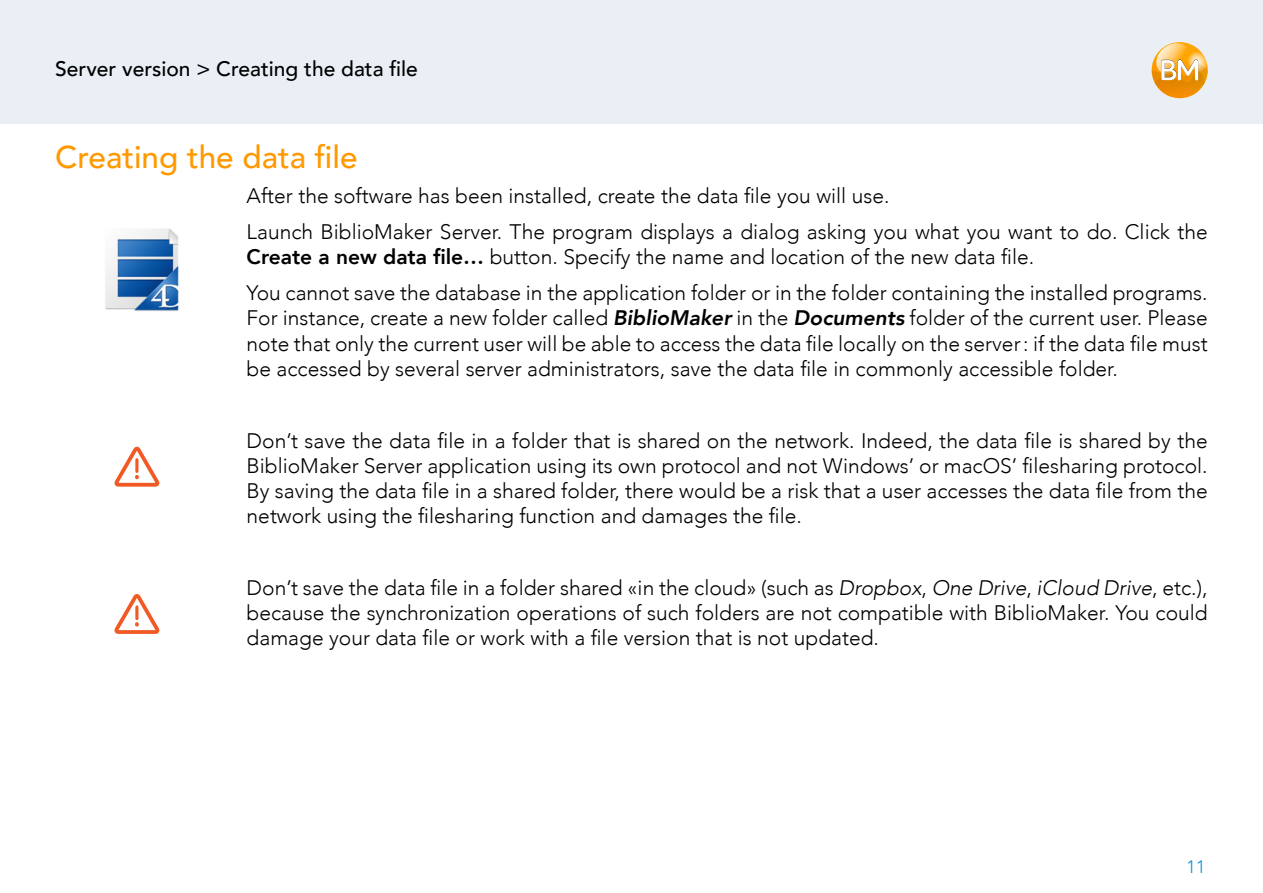
<style>
.page{position:relative;width:1263px;height:893px;background:#fff}
.page>*{position:absolute;margin:0;border:0;box-sizing:border-box;transform-origin:0 0}
.t1{font:500 31.5px "Avenir";color:#f90}
.t2{font:300 21px/25.2px "Avenir";color:#000;text-align:justify}
.t3{font:500 21px "Avenir";color:#000}
.t4{font:300 18px "Avenir";color:#0091d8}
.s1{font-weight:800}
.s2{font-weight:800;font-style:italic}
.s3{font-style:italic}
</style>
<div class="page">
<div style="left:0;top:0;width:1263px;height:123px;background:#e9eff5"></div>
<svg style="left:1152px;top:43px;width:56px;height:55px"></svg>
<img style="left:105px;top:229px;width:74px;height:82px">
<svg style="left:115px;top:446px;width:45px;height:41px"></svg>
<svg style="left:115px;top:594px;width:45px;height:40px"></svg>
<p class="t3" style="left:55px;top:51px;width:364px">Server version &gt; Creating the data file</p>
<h1 class="t1" style="left:55px;top:129px;width:304px">Creating the data file</h1>
<p class="t2" style="left:247px;top:178px;width:962px;line-height:35.8px">After the software has been installed, create the data file you will use.<br>Launch BiblioMaker Server. The program displays a dialog asking you what you want to do. Click the</p>
<p class="t2" style="left:247px;top:239px;width:962px;line-height:35.8px"><span class="s1">Create a new data file…</span> button. Specify the name and location of the new data file.<br>You cannot save the database in the application folder or in the folder containing the installed programs.</p>
<p class="t2" style="left:247px;top:306px;width:962px">For instance, create a new folder called <span class="s2">BiblioMaker</span> in the <span class="s2">Documents</span> folder of the current user. Please note that only the current user will be able to access the data file locally on the server: if the data file must be accessed by several server administrators, save the data file in commonly accessible folder.</p>
<p class="t2" style="left:247px;top:428px;width:962px">Don’t save the data file in a folder that is shared on the network. Indeed, the data file is shared by the BiblioMaker Server application using its own protocol and not Windows’ or macOS’ filesharing protocol.<br>By saving the data file in a shared folder, there would be a risk that a user accesses the data file from the network using the filesharing function and damages the file.</p>
<p class="t2" style="left:247px;top:575px;width:962px">Don’t save the data file in a folder shared «in the cloud» (such as <span class="s3">Dropbox</span>, <span class="s3">One Drive</span>, <span class="s3">iCloud Drive</span>, etc.), because the synchronization operations of such folders are not compatible with BiblioMaker. You could damage your data file or work with a file version that is not updated.</p>
<p class="t4" style="left:1186px;top:856px;width:21px">11</p>
</div>
